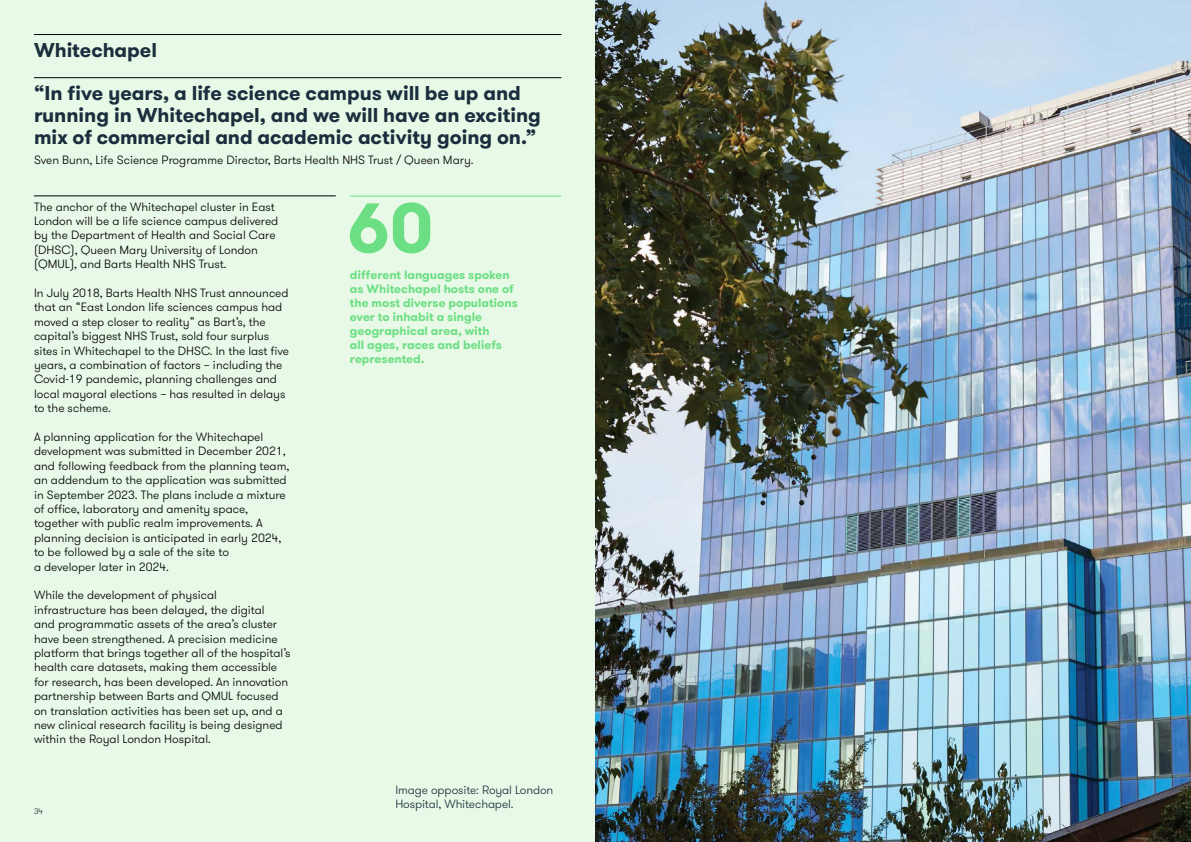
<style>
.page{position:relative;width:1191px;height:842px;background:#fff}
.page>*{position:absolute;margin:0;border:0;box-sizing:border-box;transform-origin:0 0}
.t1{font:700 70px "GT Walsheim";color:#6cdf84}
.t2{font:700 20px/43px "GT Walsheim";letter-spacing:-.005em;color:#1a2e3d}
.t3{font:300 12px/14.4px "GT Walsheim";color:#000}
.t4{font:700 12px/14px "GT Walsheim";color:#6cdf84}
.t5{font:300 12px/14px "GT Walsheim";letter-spacing:-.01em;color:#1a2e3d}
.t6{font:300 8px "GT Walsheim";color:#1a2e3d}
</style>
<div class="page">
<div style="left:0;top:0;width:596px;height:842px;background:#e9f9e7"></div>
<hr style="left:34px;top:34px;width:527px;height:1px;background:#000">
<hr style="left:34px;top:196px;width:302px;height:1px;background:#000">
<hr style="left:34px;top:77px;width:527px;height:1px;background:#000">
<img style="left:596px;top:0;width:595px;height:842px">
<hr style="left:350px;top:196px;width:211px;height:1px;background:#6cdf84">
<h2 class="t2" style="left:34px;top:29px;width:488px">Whitechapel<br>“In five years, a life science campus will be up and</h2>
<h2 class="t2" style="left:34px;top:104px;width:508px;line-height:22px">running in Whitechapel, and we will have an exciting mix of commercial and academic activity going on.”</h2>
<p class="t3" style="left:34px;top:153px;width:441px">Sven Bunn, Life Science Programme Director, Barts Health NHS Trust / Queen Mary.</p>
<p class="t3" style="left:34px;top:199px;width:246px">The anchor of the Whitechapel cluster in East London will be a life science campus delivered by the Department of Health and Social Care (DHSC), Queen Mary University of London (QMUL), and Barts Health NHS Trust.</p>
<p class="t3" style="left:34px;top:286px;width:256px">In July 2018, Barts Health NHS Trust announced that an “East London life sciences campus had moved a step closer to reality” as Bart’s, the capital’s biggest NHS Trust, sold four surplus sites in Whitechapel to the DHSC. In the last five years, a combination of factors – including the Covid-19 pandemic, planning challenges and local mayoral elections – has resulted in delays to the scheme.</p>
<p class="t3" style="left:34px;top:430px;width:257px">A planning application for the Whitechapel development was submitted in December 2021, and following feedback from the planning team, an addendum to the application was submitted in September 2023. The plans include a mixture of office, laboratory and amenity space, together with public realm improvements. A planning decision is anticipated in early 2024, to be followed by a sale of the site to<br>a developer later in 2024.</p>
<p class="t3" style="left:34px;top:588px;width:258px">While the development of physical infrastructure has been delayed, the digital<br>and programmatic assets of the area’s cluster have been strengthened. A precision medicine platform that brings together all of the hospital’s health care datasets, making them accessible for research, has been developed. An innovation partnership between Barts and QMUL focused on translation activities has been set up, and a new clinical research facility is being designed within the Royal London Hospital.</p>
<p class="t6" style="left:34px;top:806px;width:11px">34</p>
<h1 class="t1" style="left:347px;top:183px;width:87px">60</h1>
<p class="t4" style="left:350px;top:268px;width:169px">different languages spoken as Whitechapel hosts one of the most diverse populations ever to inhabit a single geographical area, with<br>all ages, races and beliefs represented.</p>
<p class="t5" style="left:395px;top:783px;width:159px">Image opposite: Royal London<br>Hospital, Whitechapel.</p>
</div>
